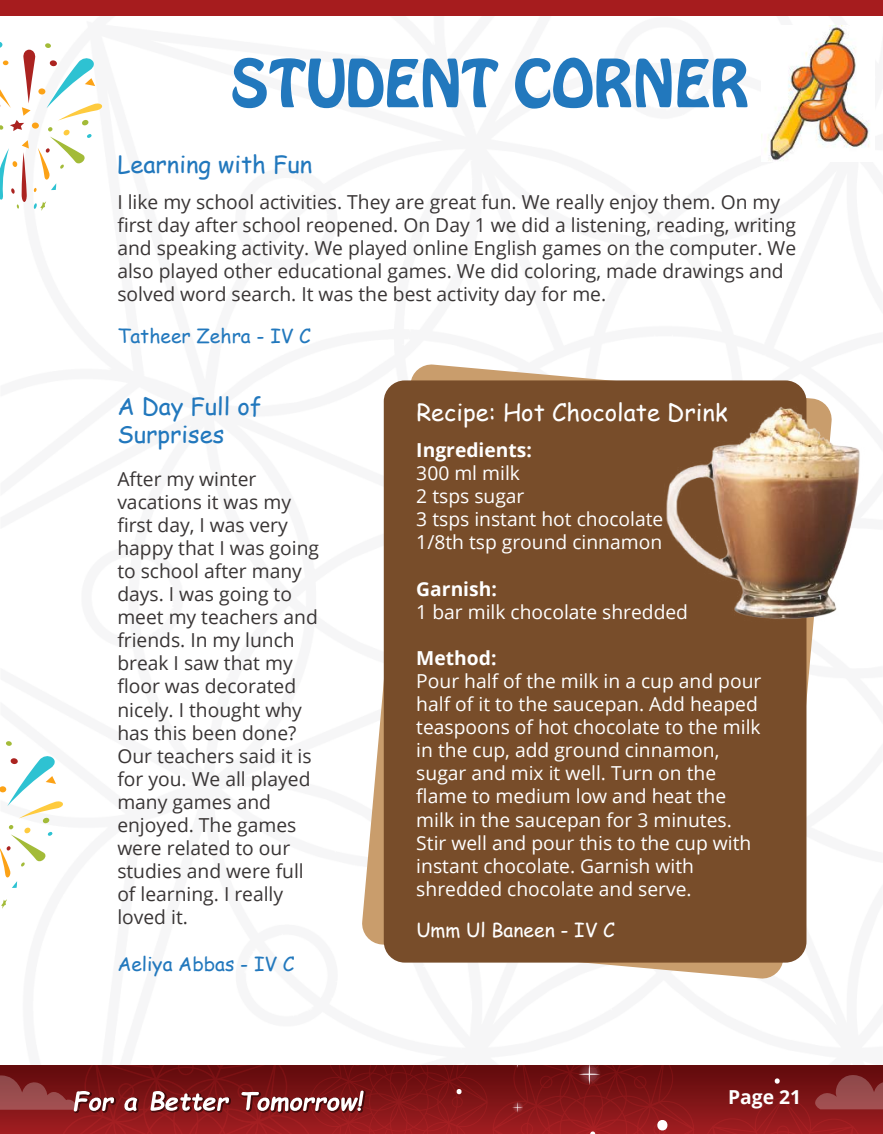
<style>
.page{position:relative;width:883px;height:1134px;background:#fff}
.page>*{position:absolute;margin:0;border:0;box-sizing:border-box;transform-origin:0 0}
.t1{font:100 62.12px "Hobo";color:#2278bd}
.t2{font:23.8px/28.5px "Comic Sans MS";color:#2278bd}
.t3{font:23.8px "Comic Sans MS";color:#fff}
.t4{font:19.25px/23.1px "Open Sans";color:#393535}
.t5{font:19.25px/23.1px "Open Sans";color:#fff}
.t6{font:700 19.25px "Open Sans";color:#fff}
.t7{font:19.25px "Comic Sans MS";color:#2278bd}
.t8{font:19.25px "Comic Sans MS";color:#fff}
</style>
<div class="page">
<div style="left:42px;top:818px;width:8px;height:5px;background:#a3bb38;border-radius:3px"></div>
<svg style="left:6px;top:741px;width:6px;height:5px"></svg>
<svg style="left:0;top:756px;width:63px;height:62px"></svg>
<svg style="left:0;top:825px;width:53px;height:63px"></svg>
<svg style="left:1px;top:899px;width:6px;height:10px"></svg>
<svg style="left:0;top:42px;width:103px;height:169px"></svg>
<svg style="left:362px;top:364px;width:450px;height:615px"></svg>
<div style="left:383px;top:380px;width:423px;height:583px;background:#784d2a;border-radius:21px"></div>
<div style="left:0;top:0;width:882px;height:16px;background:#a61c1e"></div>
<svg style="left:0;top:1066px;width:882px;height:68px;background:#872123"></svg>
<img style="left:761px;top:26px;width:109px;height:135px">
<img style="left:666px;top:393px;width:194px;height:251px">
<h1 class="t1" style="left:231px;top:55px;width:520px">STUDENT CORNER</h1>
<p class="t2" style="left:117px;top:150px;width:196px">Learning with Fun</p>
<p class="t4" style="left:117px;top:190px;width:680px">I like my school activities. They are great fun. We really enjoy them. On my first day after school reopened. On Day 1 we did a listening, reading, writing and speaking activity. We played online English games on the computer. We also played other educational games. We did coloring, made drawings and solved word search. It was the best activity day for me.</p>
<p class="t7" style="left:117px;top:322px;width:195px">Tatheer Zehra - IV C</p>
<p class="t2" style="left:117px;top:391px;width:146px">A Day Full of<br>Surprises</p>
<p class="t4" style="left:117px;top:467px;width:203px">After my winter vacations it was my first day, I was very happy that I was going to school after many days. I was going to meet my teachers and friends. In my lunch break I saw that my floor was decorated nicely. I thought why has this been done?<br>Our teachers said it is for you. We all played many games and enjoyed. The games were related to our studies and were full of learning. I really loved it.</p>
<p class="t7" style="left:117px;top:949px;width:178px">Aeliya Abbas - IV C</p>
<p class="t3" style="left:416px;top:395px;width:313px">Recipe: Hot Chocolate Drink</p>
<p class="t6" style="left:416px;top:436px;width:117px">Ingredients:</p>
<p class="t5" style="left:416px;top:461px;width:248px">300 ml milk<br>2 tsps sugar<br>3 tsps instant hot chocolate<br>1/8th tsp ground cinnamon</p>
<p class="t6" style="left:416px;top:575px;width:82px">Garnish:</p>
<p class="t5" style="left:416px;top:600px;width:273px">1 bar milk chocolate shredded</p>
<p class="t6" style="left:416px;top:644px;width:82px">Method:</p>
<p class="t5" style="left:416px;top:669px;width:346px">Pour half of the milk in a cup and pour half of it to the saucepan. Add heaped teaspoons of hot chocolate to the milk in the cup, add ground cinnamon, sugar and mix it well. Turn on the flame to medium low and heat the milk in the saucepan for 3 minutes.<br>Stir well and pour this to the cup with instant chocolate. Garnish with shredded chocolate and serve.</p>
<p class="t8" style="left:416px;top:916px;width:200px">Umm Ul Baneen - IV C</p>
<p class="t6" style="left:728px;top:1084px;width:74px">Page 21</p>
</div>
